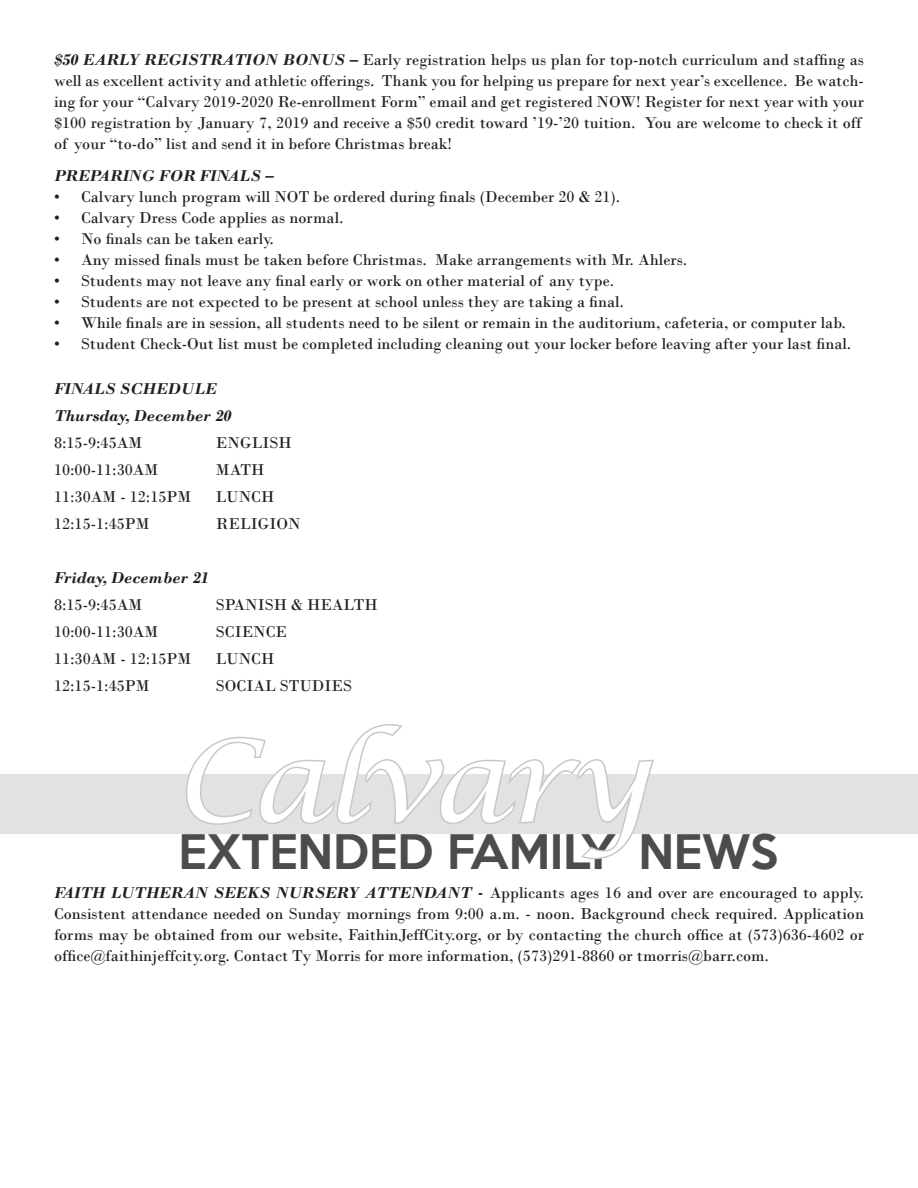
<style>
.page{position:relative;width:918px;height:1188px;background:#fff}
.page>*{position:absolute;margin:0;border:0;box-sizing:border-box;transform-origin:0 0}
.t1{font:italic 112.05px "Lucida Calligraphy";letter-spacing:-.025em;color:#fff}
.Article_Title{font:500 43.5px "Keep Calm";color:#4b4c4d}
.t2{font:16.5px/21px "Bodoni";color:#231f20}
.t3{font:italic 700 16.5px "Bodoni";color:#231f20}
.s1{font-weight:700;font-style:italic}
</style>
<div class="page">
<div style="left:0;top:774px;width:918px;height:60px;background:#e1e2e4"></div>
<svg style="left:186px;top:724px;width:468px;height:136px"></svg>
<p class="t2" style="left:54px;top:49px;width:812px"><span class="s1">$50 EARLY REGISTRATION BONUS –</span> Early registration helps us plan for top-notch curriculum and staffing as well as excellent activity and athletic offerings. Thank you for helping us prepare for next year’s excellence. Be watch&shy;ing for your “Calvary 2019-2020 Re-enrollment Form” email and get registered NOW! Register for next year with your $100 registration by January 7, 2019 and receive a $50 credit toward ’19-’20 tuition. You are welcome to check it off of your “to-do” list and send it in before Christmas break!</p>
<p class="t3" style="left:54px;top:165px;width:221px">PREPARING FOR FINALS –</p>
<p class="t2" style="left:54px;top:186px;width:568px">• Calvary lunch program will NOT be ordered during finals (December 20 &amp; 21).</p>
<p class="t2" style="left:54px;top:207px;width:291px">• Calvary Dress Code applies as normal.</p>
<p class="t2" style="left:54px;top:228px;width:222px">• No finals can be taken early.</p>
<p class="t2" style="left:54px;top:249px;width:635px">• Any missed finals must be taken before Christmas. Make arrangements with Mr. Ahlers.</p>
<p class="t2" style="left:54px;top:270px;width:562px">• Students may not leave any final early or work on other material of any type.</p>
<p class="t2" style="left:54px;top:291px;width:572px">• Students are not expected to be present at school unless they are taking a final.</p>
<p class="t2" style="left:54px;top:312px;width:794px">• While finals are in session, all students need to be silent or remain in the auditorium, cafeteria, or computer lab.</p>
<p class="t2" style="left:54px;top:333px;width:799px">• Student Check-Out list must be completed including cleaning out your locker before leaving after your last final.</p>
<p class="t3" style="left:54px;top:378px;width:164px">FINALS SCHEDULE</p>
<p class="t3" style="left:54px;top:405px;width:179px">Thursday, December 20</p>
<p class="t2" style="left:54px;top:432px;width:90px">8:15-9:45AM</p>
<p class="t2" style="left:216px;top:432px;width:77px">ENGLISH</p>
<p class="t2" style="left:54px;top:459px;width:106px">10:00-11:30AM</p>
<p class="t2" style="left:216px;top:459px;width:50px">MATH</p>
<p class="t2" style="left:54px;top:486px;width:139px">11:30AM - 12:15PM</p>
<p class="t2" style="left:216px;top:486px;width:60px">LUNCH</p>
<p class="t2" style="left:54px;top:513px;width:97px">12:15-1:45PM</p>
<p class="t2" style="left:216px;top:513px;width:86px">RELIGION</p>
<p class="t3" style="left:54px;top:567px;width:156px">Friday, December 21</p>
<p class="t2" style="left:54px;top:594px;width:90px">8:15-9:45AM</p>
<p class="t2" style="left:216px;top:594px;width:164px">SPANISH &amp; HEALTH</p>
<p class="t2" style="left:54px;top:621px;width:106px">10:00-11:30AM</p>
<p class="t2" style="left:216px;top:621px;width:73px">SCIENCE</p>
<p class="t2" style="left:54px;top:648px;width:139px">11:30AM - 12:15PM</p>
<p class="t2" style="left:216px;top:648px;width:60px">LUNCH</p>
<p class="t2" style="left:54px;top:675px;width:97px">12:15-1:45PM</p>
<p class="t2" style="left:216px;top:675px;width:138px">SOCIAL STUDIES</p>
<p class="t1" style="left:174px;top:714px;width:477px">Calvary</p>
<p class="Article_Title" style="left:179px;top:814px;width:601px">EXTENDED FAMILY NEWS</p>
<p class="t2" style="left:54px;top:882px;width:812px;text-align:justify"><span class="s1">FAITH LUTHERAN SEEKS NURSERY ATTENDANT -</span> Applicants ages 16 and over are encouraged to apply.<br>Consistent attendance needed on Sunday mornings from 9:00 a.m. - noon. Background check required. Application forms may be obtained from our website, FaithinJeffCity.org, or by contacting the church office at (573)636-4602 or office@faithinjeffcity.org. Contact Ty Morris for more information, (573)291-8860 or tmorris@barr.com.</p>
</div>
